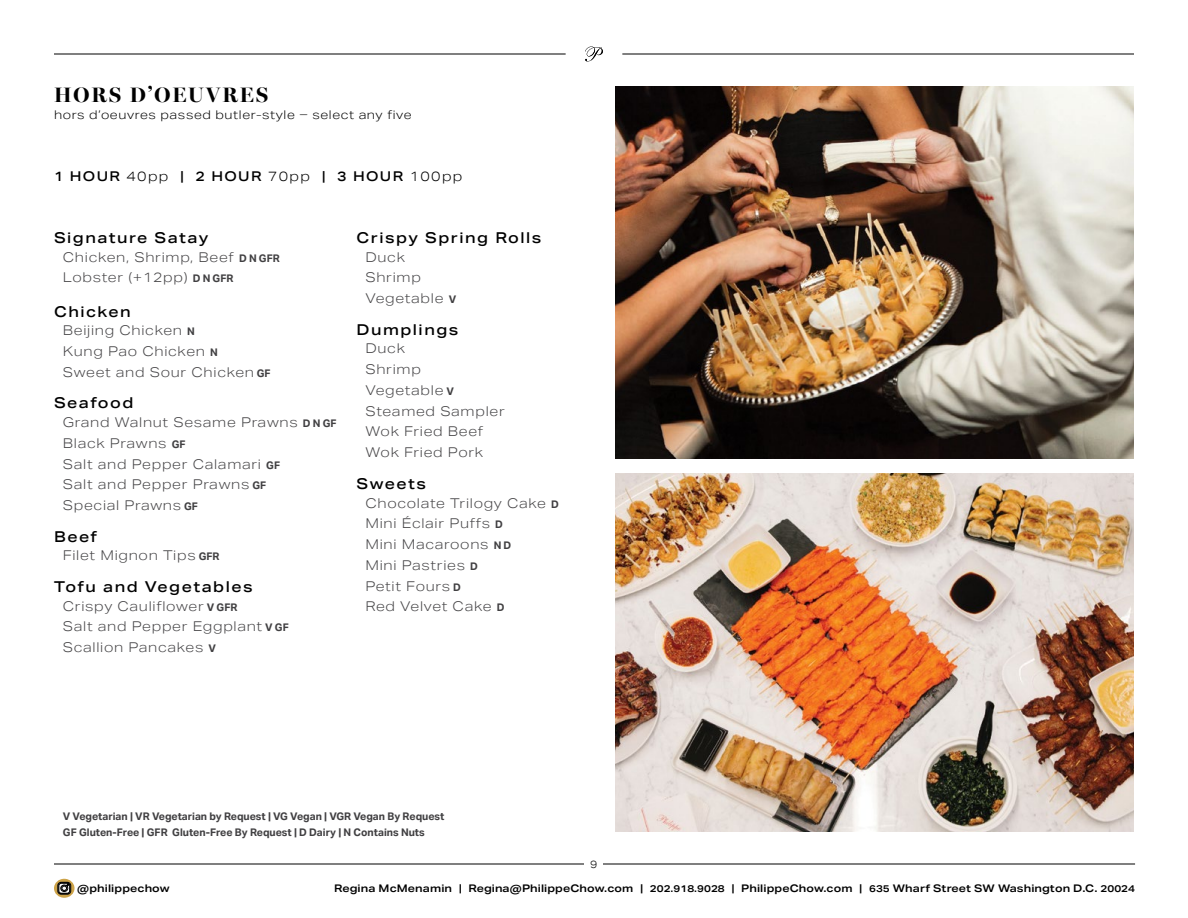
<style>
.page{position:relative;width:1188px;height:918px;background:#fff}
.page>*{position:absolute;margin:0;border:0;box-sizing:border-box;transform-origin:0 0}
.t1{font:700 21px "Miller Banner";letter-spacing:.1em;color:#000}
.t2{font:500 15px "Aktiv Grotesk Ex";letter-spacing:.1em;color:#000}
.t3{font:300 13.5px/20.9px "Aktiv Grotesk Ex";letter-spacing:.05em;color:#464547}
.t4{font:500 13.5px "Aktiv Grotesk Ex";letter-spacing:.1em;color:#000}
.t5{font:300 12px "Aktiv Grotesk Ex";letter-spacing:.05em;color:#000}
.t6{font:600 10.5px "Aktiv Grotesk Ex";letter-spacing:.01em;color:#000}
.t7{font:700 10.5px/16.6px "Aktiv Grotesk";color:#414042}
.t8{font:300 10.5px "Aktiv Grotesk Ex";color:#000}
.s1{font-weight:300}
.s2{font-family:"Aktiv Grotesk";font-weight:700;font-size:10.5px;color:#414042}
.s3{font-size:9.75px}
</style>
<div class="page">
<hr style="left:622px;top:54px;width:512px;height:1px;background:#000">
<hr style="left:54px;top:54px;width:512px;height:1px;background:#000">
<hr style="left:54px;top:864px;width:1081px;height:1px;background:#000">
<svg style="left:54px;top:879px;width:21px;height:19px"></svg>
<svg style="left:57px;top:882px;width:14px;height:13px"></svg>
<div style="left:585px;top:860px;width:18px;height:8px;background:#fff"></div>
<svg style="left:585px;top:47px;width:18px;height:14px"></svg>
<img style="left:616px;top:86px;width:518px;height:373px">
<img style="left:616px;top:473px;width:518px;height:359px">
<h1 class="t1" style="left:54px;top:83px;width:216px">HORS D’OEUVRES</h1>
<p class="t5" style="left:54px;top:108px;width:359px">hors d’oeuvres passed butler-style ‒ select any five</p>
<p class="t4" style="left:54px;top:168px;width:410px">1 HOUR <span class="s1">40pp</span> | 2 HOUR <span class="s1">70pp</span> | 3 HOUR <span class="s1">100pp</span></p>
<p class="t2" style="left:54px;top:229px;width:156px">Signature Satay</p>
<p class="t3" style="left:63px;top:246px;width:218px">Chicken, Shrimp, Beef <span class="s2">D N GFR<br></span>Lobster (+12pp) <span class="s2">D N GFR</span></p>
<p class="t2" style="left:54px;top:302px;width:78px">Chicken</p>
<p class="t3" style="left:63px;top:320px;width:209px">Beijing Chicken <span class="s2">N<br></span>Kung Pao Chicken <span class="s2">N<br></span>Sweet and Sour Chicken <span class="s2">GF</span></p>
<p class="t2" style="left:54px;top:394px;width:81px">Seafood</p>
<p class="t3" style="left:63px;top:412px;width:275px">Grand Walnut Sesame Prawns <span class="s2">D N GF<br></span>Black Prawns <span class="s2">GF<br></span>Salt and Pepper Calamari <span class="s2">GF<br></span>Salt and Pepper Prawns <span class="s2">GF<br></span>Special Prawns <span class="s2">GF</span></p>
<p class="t2" style="left:54px;top:527px;width:45px">Beef</p>
<p class="t3" style="left:63px;top:545px;width:158px">Filet Mignon Tips <span class="s2">GFR</span></p>
<p class="t2" style="left:54px;top:578px;width:200px">Tofu and Vegetables</p>
<p class="t3" style="left:63px;top:595px;width:227px">Crispy Cauliflower <span class="s2">V GFR<br></span>Salt and Pepper Eggplant <span class="s2">V GF<br></span>Scallion Pancakes <span class="s2">V</span></p>
<p class="t2" style="left:357px;top:229px;width:186px">Crispy Spring Rolls</p>
<p class="t3" style="left:365px;top:246px;width:92px">Duck<br>Shrimp<br>Vegetable <span class="s2">V</span></p>
<p class="t2" style="left:357px;top:320px;width:103px">Dumplings</p>
<p class="t3" style="left:365px;top:338px;width:141px">Duck<br>Shrimp<br>Vegetable <span class="s2">V<br></span>Steamed Sampler<br>Wok Fried Beef<br>Wok Fried Pork</p>
<p class="t2" style="left:357px;top:475px;width:71px">Sweets</p>
<p class="t3" style="left:365px;top:492px;width:195px">Chocolate Trilogy Cake <span class="s2">D<br></span>Mini Éclair Puffs <span class="s2">D<br></span>Mini Macaroons <span class="s2">N D<br></span>Mini Pastries <span class="s2">D<br></span>Petit Fours <span class="s2">D<br></span>Red Velvet Cake <span class="s2">D</span></p>
<p class="t7" style="left:63px;top:808px;width:383px">V Vegetarian | VR Vegetarian by Request | VG Vegan | VGR Vegan By Request<br>GF Gluten-Free | GFR Gluten-Free By Request | D Dairy | N Contains Nuts</p>
<p class="t8" style="left:590px;top:858px;width:9px">9</p>
<p class="t6" style="left:77px;top:882px;width:94px">@philippechow</p>
<p class="t6" style="left:334px;top:882px;width:802px">Regina McMenamin | Regina@PhilippeChow.com | <span class="s3">202.918.9028</span> | PhilippeChow.com | <span class="s3">635</span> Wharf Street SW Washington D.C. <span class="s3">20024</span></p>
</div>
